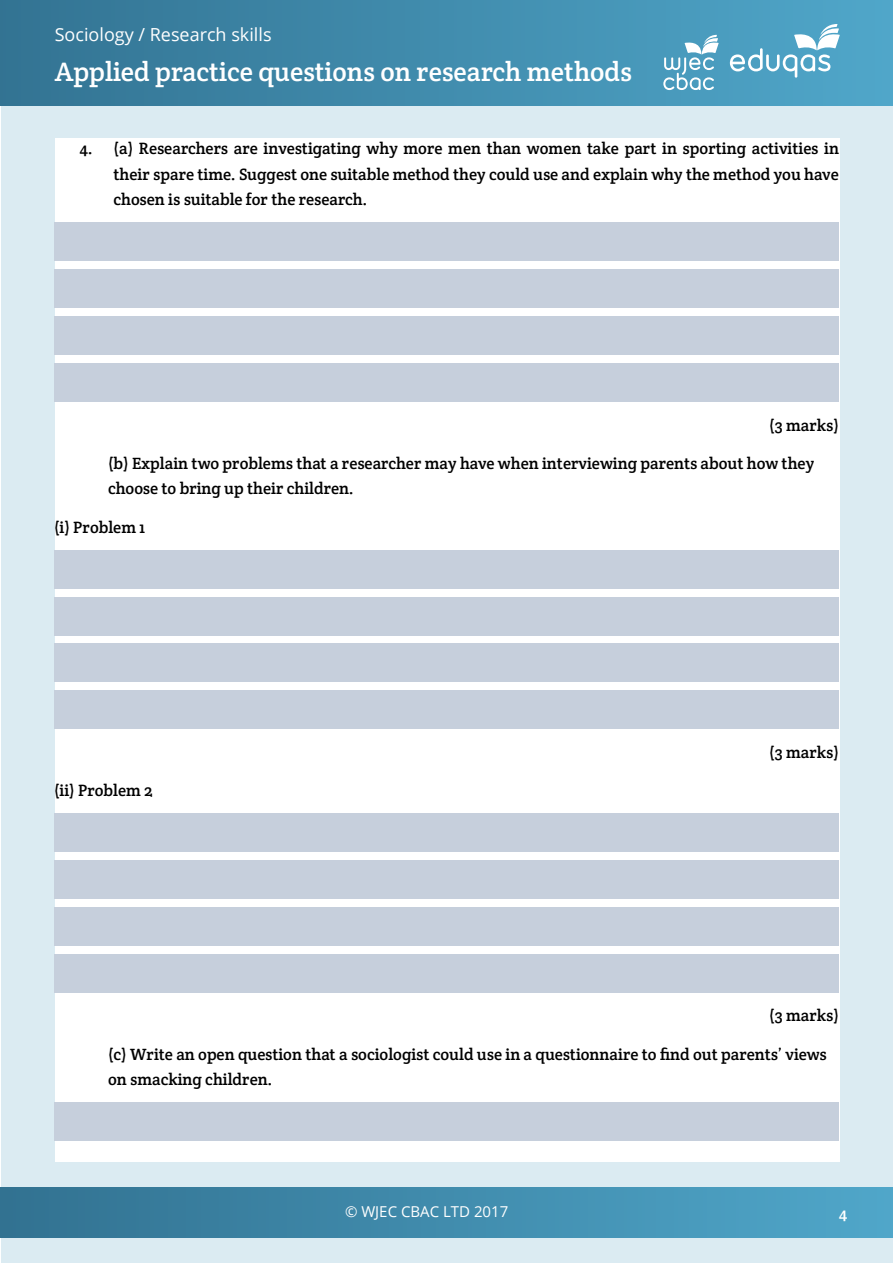
<style>
.page{position:relative;width:893px;height:1263px;background:#fff}
.page>*{position:absolute;margin:0;border:0;box-sizing:border-box;transform-origin:0 0}
.t1{font:27px "Crete Round";color:#fff}
.t2{font:18px "Open Sans";color:#fff}
.t3{font:16.5px/25.5px "Crete Round";color:#000}
.t4{font:16.5px "Crete Round";color:#fff}
.t5{font:15px "Open Sans";color:#fff}
</style>
<div class="page">
<div style="left:1px;top:1px;width:892px;height:1262px;background:#dbebf2"></div>
<div style="left:0;top:1px;width:893px;height:105px;background:linear-gradient(to right,#337392,#50a7ca)"></div>
<svg style="left:730px;top:24px;width:110px;height:54px;background:#73b4cf"></svg>
<div style="left:0;top:1187px;width:893px;height:50px;background:linear-gradient(to right,#327291,#50a7c9)"></div>
<svg style="left:663px;top:35px;width:56px;height:55px;background:#79b5ce"></svg>
<div style="left:55px;top:138px;width:785px;height:1024px;background:#fff"></div>
<div style="left:54px;top:223px;width:785px;height:38px;background:#c6cfdc"></div>
<div style="left:54px;top:270px;width:785px;height:38px;background:#c6cfdc"></div>
<div style="left:54px;top:316px;width:785px;height:38px;background:#c6cfdc"></div>
<div style="left:54px;top:363px;width:785px;height:38px;background:#c6cfdc"></div>
<div style="left:54px;top:550px;width:785px;height:38px;background:#c6cfdc"></div>
<div style="left:54px;top:597px;width:785px;height:38px;background:#c6cfdc"></div>
<div style="left:54px;top:644px;width:785px;height:38px;background:#c6cfdc"></div>
<div style="left:54px;top:690px;width:785px;height:39px;background:#c6cfdc"></div>
<div style="left:54px;top:814px;width:785px;height:38px;background:#c6cfdc"></div>
<div style="left:54px;top:860px;width:785px;height:39px;background:#c6cfdc"></div>
<div style="left:54px;top:907px;width:785px;height:38px;background:#c6cfdc"></div>
<div style="left:54px;top:954px;width:785px;height:38px;background:#c6cfdc"></div>
<div style="left:54px;top:1103px;width:785px;height:38px;background:#c6cfdc"></div>
<p class="t2" style="left:55px;top:22px;width:218px">Sociology / Research skills</p>
<h1 class="t1" style="left:55px;top:54px;width:579px">Applied practice questions on research methods</h1>
<p class="t3" style="left:114px;top:136px;width:727px;text-align:justify;text-indent:-34px">4. (a) Researchers are investigating why more men than women take part in sporting activities in their spare time. Suggest one suitable method they could use and explain why the method you have chosen is suitable for the research.</p>
<p class="t3" style="left:769px;top:412px;width:71px">(3 marks)</p>
<p class="t3" style="left:108px;top:450px;width:708px">(b) Explain two problems that a researcher may have when interviewing parents about how they choose to bring up their children.</p>
<p class="t3" style="left:54px;top:514px;width:92px">(i) Problem 1</p>
<p class="t3" style="left:54px;top:777px;width:100px">(ii) Problem 2</p>
<p class="t3" style="left:769px;top:739px;width:71px">(3 marks)</p>
<p class="t3" style="left:769px;top:1003px;width:71px">(3 marks)</p>
<p class="t3" style="left:108px;top:1041px;width:720px">(c) Write an open question that a sociologist could use in a questionnaire to find out parents’ views on smacking children.</p>
<p class="t5" style="left:345px;top:1201px;width:165px">© WJEC CBAC LTD 2017</p>
<p class="t4" style="left:839px;top:1203px;width:10px">4</p>
</div>
